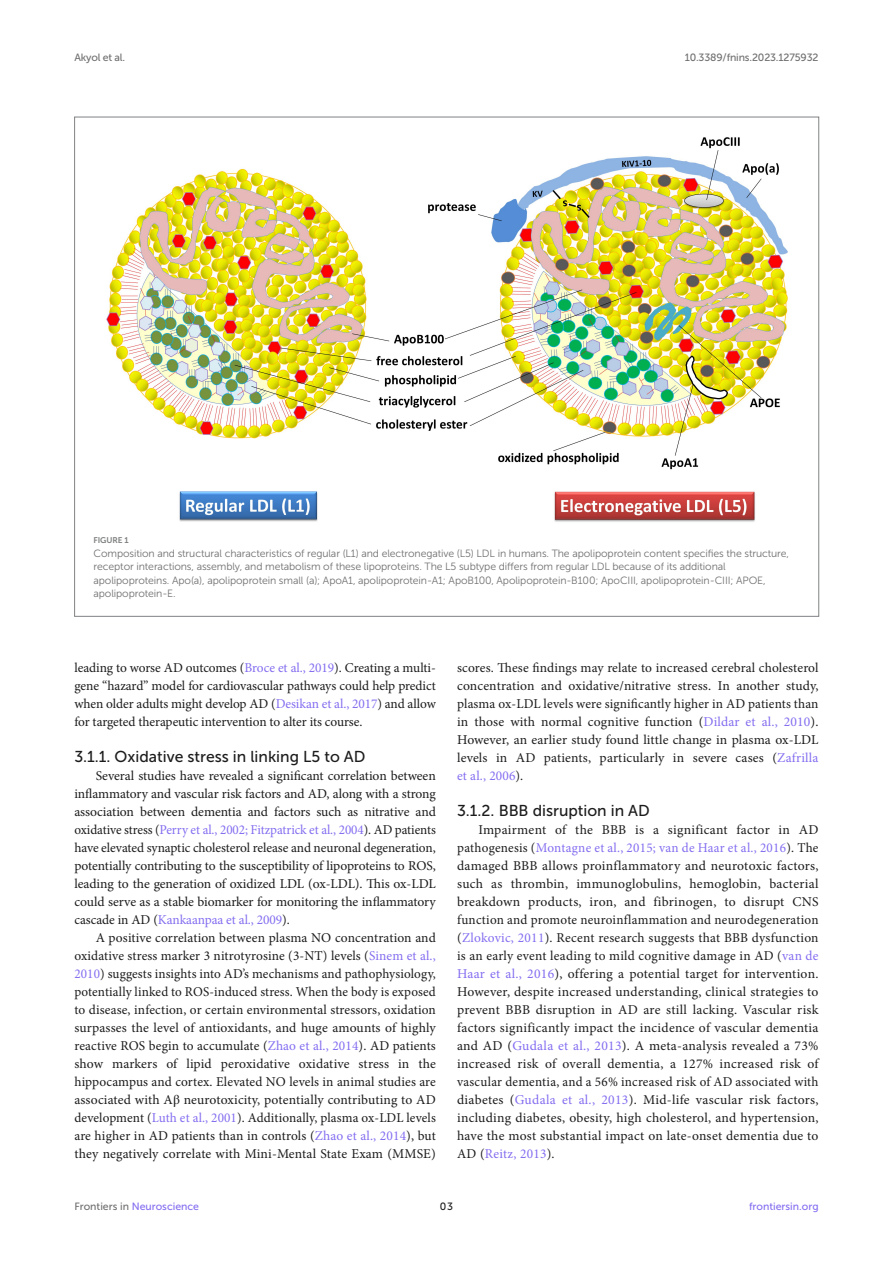
<style>
.page{position:relative;width:893px;height:1263px;background:#fff}
.page>*{position:absolute;margin:0;border:0;box-sizing:border-box;transform-origin:0 0}
.HEAD_3{font:15.75px "Museo Sans 500";color:#1b1c1b}
.TEXT_FLUSH{font:13.5px/18px "Minion Pro";color:#1b1c1b;text-align:justify}
.TEXT{font:13.5px/18px "Minion Pro";letter-spacing:.005em;color:#1b1c1b;text-align:justify}
.FIG_LEG{font:10.5px/13.5px "Museo Sans 300";letter-spacing:-.01em;color:#706f70}
.t1{font:10.5px "Museo Sans 500";color:#856df0}
.t2{font:10.5px "Museo Sans 500";letter-spacing:-.015em;color:#706f70}
.t3{font:10.5px "Museo Sans 500";color:#1b1c1b}
.FIG_HD{font:8.25px "Museo Sans 700";letter-spacing:-.01em;color:#7e7f7f}
.s1{color:#856df0}
.s2{font-family:"STIX General"}
.s3{color:#706f70}
</style>
<div class="page">
<img style="left:106px;top:137px;width:682px;height:385px">
<p class="t2" style="left:74px;top:51px;width:52px">Akyol et al.</p>
<p class="t2" style="left:685px;top:51px;width:135px">10.3389/fnins.2023.1275932</p>
<p class="FIG_HD" style="left:94px;top:536px;width:37px">FIGURE 1</p>
<p class="FIG_LEG" style="left:94px;top:547px;width:697px">Composition and structural characteristics of regular (L1) and electronegative (L5) LDL in humans. The apolipoprotein content specifies the structure, receptor interactions, assembly, and metabolism of these lipoproteins. The L5 subtype differs from regular LDL because of its additional apolipoproteins. Apo(a), apolipoprotein small (a); ApoA1, apolipoprotein-A1; ApoB100, Apolipoprotein-B100; ApoCIII, apolipoprotein-CIII; APOE, apolipoprotein-E.</p>
<p class="TEXT" style="left:74px;top:659px;width:363px">leading to worse AD outcomes (<span class="s1">Broce et al., 2019</span>). Creating a multi&shy;gene “hazard” model for cardiovascular pathways could help predict when older adults might develop AD (<span class="s1">Desikan et al., 2017</span>) and allow for targeted therapeutic intervention to alter its course.</p>
<p class="HEAD_3" style="left:74px;top:748px;width:292px">3.1.1. Oxidative stress in linking L5 to AD</p>
<p class="TEXT_FLUSH" style="left:74px;top:767px;width:363px;text-indent:21px">Several studies have revealed a significant correlation between inflammatory and vascular risk factors and AD, along with a strong association between dementia and factors such as nitrative and oxidative stress (<span class="s1">Perry et al., 2002; Fitzpatrick et al., 2004</span>). AD patients have elevated synaptic cholesterol release and neuronal degeneration, potentially contributing to the susceptibility of lipoproteins to ROS, leading to the generation of oxidized LDL (ox-LDL). This ox-LDL could serve as a stable biomarker for monitoring the inflammatory cascade in AD (<span class="s1">Kankaanpaa et al., 2009</span>).</p>
<p class="TEXT" style="left:74px;top:929px;width:363px;text-indent:21px">A positive correlation between plasma NO concentration and oxidative stress marker 3 nitrotyrosine (3-NT) levels (<span class="s1">Sinem et al., 2010</span>) suggests insights into AD’s mechanisms and pathophysiology, potentially linked to ROS-induced stress. When the body is exposed to disease, infection, or certain environmental stressors, oxidation surpasses the level of antioxidants, and huge amounts of highly reactive ROS begin to accumulate (<span class="s1">Zhao et al., 2014</span>). AD patients show markers of lipid peroxidative oxidative stress in the hippocampus and cortex. Elevated NO levels in animal studies are associated with A<span class="s2">β</span> neurotoxicity, potentially contributing to AD development (<span class="s1">Luth et al., 2001</span>). Additionally, plasma ox-LDL levels are higher in AD patients than in controls (<span class="s1">Zhao et al., 2014</span>), but they negatively correlate with Mini-Mental State Exam (MMSE)</p>
<p class="TEXT" style="left:457px;top:659px;width:363px">scores. These findings may relate to increased cerebral cholesterol concentration and oxidative/nitrative stress. In another study, plasma ox-LDL levels were significantly higher in AD patients than in those with normal cognitive function (<span class="s1">Dildar et al., 2010</span>).<br>However, an earlier study found little change in plasma ox-LDL levels in AD patients, particularly in severe cases (<span class="s1">Zafrilla et al., 2006</span>).</p>
<p class="HEAD_3" style="left:457px;top:802px;width:194px">3.1.2. BBB disruption in AD</p>
<p class="TEXT_FLUSH" style="left:457px;top:821px;width:363px;text-indent:21px">Impairment of the BBB is a significant factor in AD pathogenesis (<span class="s1">Montagne et al., 2015; van de Haar et al., 2016</span>). The damaged BBB allows proinflammatory and neurotoxic factors, such as thrombin, immunoglobulins, hemoglobin, bacterial breakdown products, iron, and fibrinogen, to disrupt CNS function and promote neuroinflammation and neurodegeneration (<span class="s1">Zlokovic, 2011</span>). Recent research suggests that BBB dysfunction is an early event leading to mild cognitive damage in AD (<span class="s1">van de Haar et al., 2016</span>), offering a potential target for intervention.<br>However, despite increased understanding, clinical strategies to prevent BBB disruption in AD are still lacking. Vascular risk factors significantly impact the incidence of vascular dementia and AD (<span class="s1">Gudala et al., 2013</span>). A meta-analysis revealed a 73% increased risk of overall dementia, a 127% increased risk of vascular dementia, and a 56% increased risk of AD associated with diabetes (<span class="s1">Gudala et al., 2013</span>). Mid-life vascular risk factors, including diabetes, obesity, high cholesterol, and hypertension, have the most substantial impact on late-onset dementia due to AD (<span class="s1">Reitz, 2013</span>).</p>
<p class="t1" style="left:74px;top:1200px;width:126px"><span class="s3">Frontiers in</span> Neuroscience</p>
<p class="t3" style="left:440px;top:1200px;width:15px">03</p>
<p class="t1" style="left:749px;top:1200px;width:71px">frontiersin.org</p>
</div>
